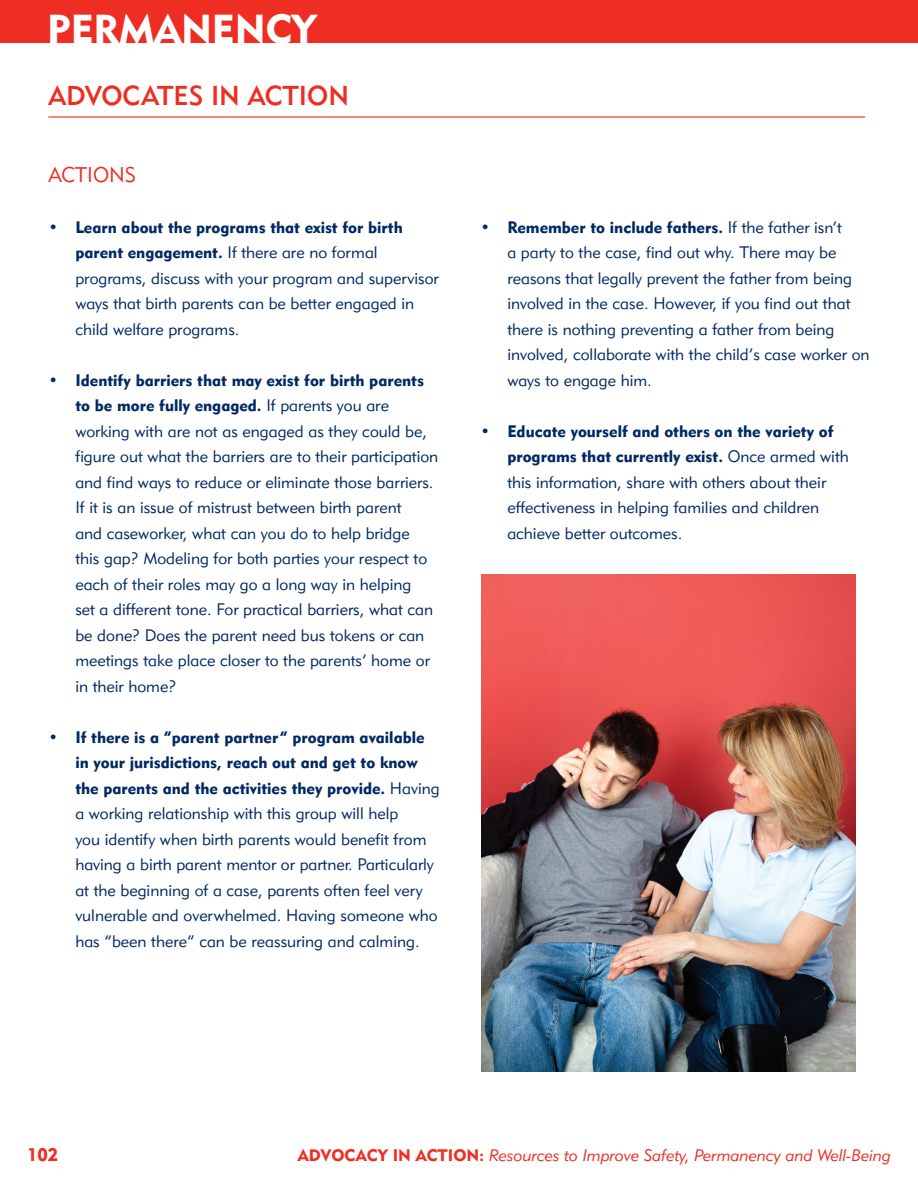
<style>
.page{position:relative;width:918px;height:1188px;background:#fff}
.page>*{position:absolute;margin:0;border:0;box-sizing:border-box;transform-origin:0 0}
.t1{font:39.9px "Geometric 415 BT Black A";color:#fff}
.Subhead_1{font:27px "Geometric 415 BT Medium A";color:#ee2e22}
.Subhead_2{font:21px "Geometric 415 BT Lite A";color:#ee2e22}
.t2{font:18px "Geometric 415 BT Black A";color:#ee2e22}
.t3{font:16.5px/25.5px "Geometric 415 BT Lite A";color:#002964}
.t4{font:16.5px "Geometric 415 BT Lite Italic A";color:#ee2e22}
.s1{font-family:"Geometric 415 BT Black A"}
</style>
<div class="page">
<hr style="left:48px;top:116px;width:817px;height:2px;background:#ee2e22">
<img style="left:482px;top:575px;width:374px;height:496px">
<div style="left:0;top:0;width:918px;height:43px;background:#ee2e22"></div>
<h1 class="t1" style="left:47px;top:4px;width:271px">PERMANENCY</h1>
<p class="Subhead_1" style="left:48px;top:79px;width:302px">ADVOCATES IN ACTION</p>
<p class="Subhead_2" style="left:48px;top:161px;width:89px">ACTIONS</p>
<p class="t3" style="left:75px;top:214px;width:365px;text-indent:-27px">• <span class="s1">Learn about the programs that exist for birth parent engagement.</span> If there are no formal programs, discuss with your program and supervisor ways that birth parents can be better engaged in child welfare programs.</p>
<p class="t3" style="left:75px;top:367px;width:364px;text-indent:-27px">• <span class="s1">Identify barriers that may exist for birth parents to be more fully engaged.</span> If parents you are working with are not as engaged as they could be, figure out what the barriers are to their participation and find ways to reduce or eliminate those barriers.<br>If it is an issue of mistrust between birth parent<br>and caseworker, what can you do to help bridge<br>this gap? Modeling for both parties your respect to each of their roles may go a long way in helping<br>set a different tone. For practical barriers, what can be done? Does the parent need bus tokens or can meetings take place closer to the parents’ home or in their home?</p>
<p class="t3" style="left:75px;top:724px;width:366px;text-indent:-27px">• <span class="s1">If there is a “parent partner” program available in your jurisdictions, reach out and get to know the parents and the activities they provide.</span> Having a working relationship with this group will help<br>you identify when birth parents would benefit from having a birth parent mentor or partner. Particularly at the beginning of a case, parents often feel very vulnerable and overwhelmed. Having someone who has “been there” can be reassuring and calming.</p>
<p class="t3" style="left:507px;top:214px;width:364px;text-indent:-27px">• <span class="s1">Remember to include fathers.</span> If the father isn’t<br>a party to the case, find out why. There may be reasons that legally prevent the father from being involved in the case. However, if you find out that there is nothing preventing a father from being involved, collaborate with the child’s case worker on ways to engage him.</p>
<p class="t3" style="left:507px;top:418px;width:343px;text-indent:-27px">• <span class="s1">Educate yourself and others on the variety of programs that currently exist.</span> Once armed with this information, share with others about their effectiveness in helping families and children achieve better outcomes.</p>
<p class="t2" style="left:27px;top:1144px;width:33px">102</p>
<p class="t4" style="left:298px;top:1145px;width:595px"><span class="s1">ADVOCACY IN ACTION:</span> Resources to Improve Safety, Permanency and Well-Being</p>
</div>
